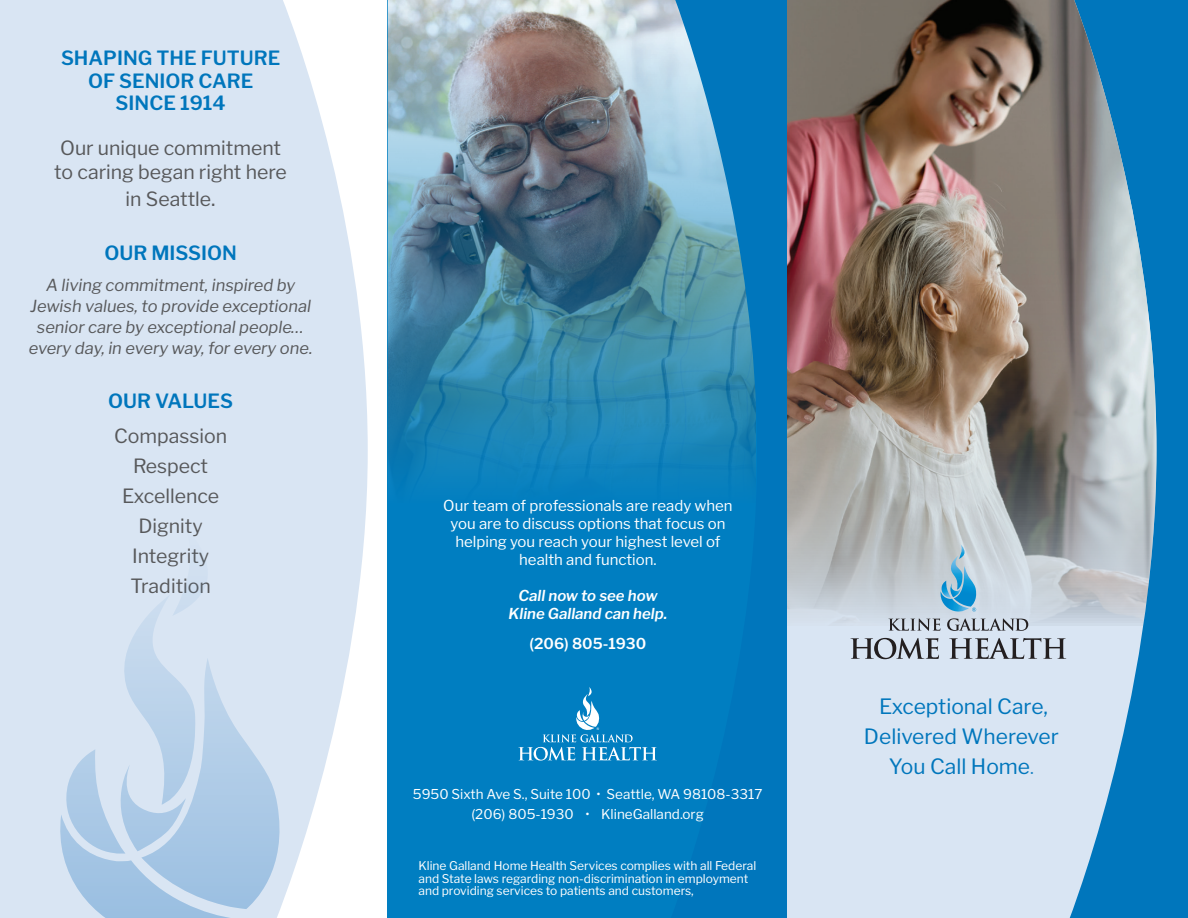
<style>
.page{position:relative;width:1188px;height:918px;background:#fff}
.page>*{position:absolute;margin:0;border:0;box-sizing:border-box;transform-origin:0 0}
.body{font:21px/30px "Libre Franklin";color:#0076bc;text-align:center}
.body-2{font:19.5px/24px "Libre Franklin";color:#57585a}
.body-3{font:600 19.5px/22.5px "Libre Franklin";color:#0076bc;text-align:center}
.subhead_1{font:600 19.5px "Libre Franklin";color:#0076bc}
.body-4{font:italic 16.5px/21px "Libre Franklin";color:#57585a;text-align:center}
.body-5{font:15px/18px "Libre Franklin";color:#fff;text-align:center}
.body-6{font:italic 600 15px "Libre Franklin";color:#fff}
.body-7{font:600 15px "Libre Franklin";color:#fff}
.t1{font:13.5px "Libre Franklin";color:#fff}
.body_bullets{font:12px/12.8px "Libre Franklin";color:#fff}
.s1{font-size:21px}
.s2{font-size:18px;color:#2387c6}
</style>
<div class="page">
<div style="left:786px;top:0;width:402px;height:918px;background:#0076bc"></div>
<svg style="left:787px;top:625px;width:357px;height:293px;fill:#d9e5f3"></svg>
<img style="left:787px;top:0;width:369px;height:625px">
<div style="left:388px;top:0;width:399px;height:918px;background:#007ec1"></div>
<img style="left:388px;top:0;width:368px;height:492px">
<svg style="left:850px;top:638px;width:89px;height:21px"></svg>
<svg style="left:949px;top:638px;width:117px;height:21px"></svg>
<svg style="left:888px;top:544px;width:140px;height:87px"></svg>
<svg style="left:0;top:0;width:368px;height:918px;fill:#d9e5f3"></svg>
<svg style="left:55px;top:525px;width:226px;height:393px"></svg>
<svg style="left:518px;top:687px;width:139px;height:74px"></svg>
<p class="body-3" style="left:61px;top:45px;width:221px">SHAPING THE FUTURE<br>OF SENIOR CARE<br>SINCE 1914</p>
<p class="body-2" style="left:54px;top:134px;width:234px">Our unique commitment to caring began right here</p>
<p class="body-2" style="left:126px;top:185px;width:91px">in Seattle<span class="s1">.</span></p>
<p class="subhead_1" style="left:104px;top:237px;width:134px">OUR MISSION</p>
<p class="body-4" style="left:30px;top:273px;width:282px">A living commitment, inspired by<br>Jewish values, to provide exceptional senior care by exceptional people…</p>
<p class="body-4" style="left:29px;top:336px;width:285px">every day, in every way, for every one.</p>
<p class="subhead_1" style="left:108px;top:385px;width:126px">OUR VALUES</p>
<p class="body-2" style="left:114px;top:422px;width:115px">Compassion</p>
<p class="body-2" style="left:133px;top:452px;width:76px">Respect</p>
<p class="body-2" style="left:122px;top:479px;width:99px;line-height:30px;text-align:center">Excellence<br>Dignity</p>
<p class="body-2" style="left:132px;top:542px;width:79px">Integrity</p>
<p class="body-2" style="left:130px;top:572px;width:82px">Tradition</p>
<p class="body-5" style="left:443px;top:495px;width:291px">Our team of professionals are ready when you are to discuss options that focus on helping you reach your highest level of health and function.</p>
<p class="body-6" style="left:518px;top:583px;width:141px">Call now to see how</p>
<p class="body-6" style="left:509px;top:601px;width:160px">Kline Galland can help.</p>
<p class="body-7" style="left:530px;top:631px;width:118px">(206) 805-1930</p>
<p class="t1" style="left:413px;top:784px;width:351px">5950 Sixth Ave S., Suite 100 • Seattle, WA 98108-3317</p>
<p class="t1" style="left:471px;top:803px;width:234px">(206) 805-1930 • KlineGalland.org</p>
<p class="body_bullets" style="left:418px;top:858px;width:339px">Kline Galland Home Health Services complies with all Federal and State laws regarding non-discrimination in employment and providing services to patients and customers,</p>
<p class="body" style="left:864px;top:690px;width:196px">Exceptional Care,<br>Delivered Wherever<br>You Call Home<span class="s2">.</span></p>
</div>
